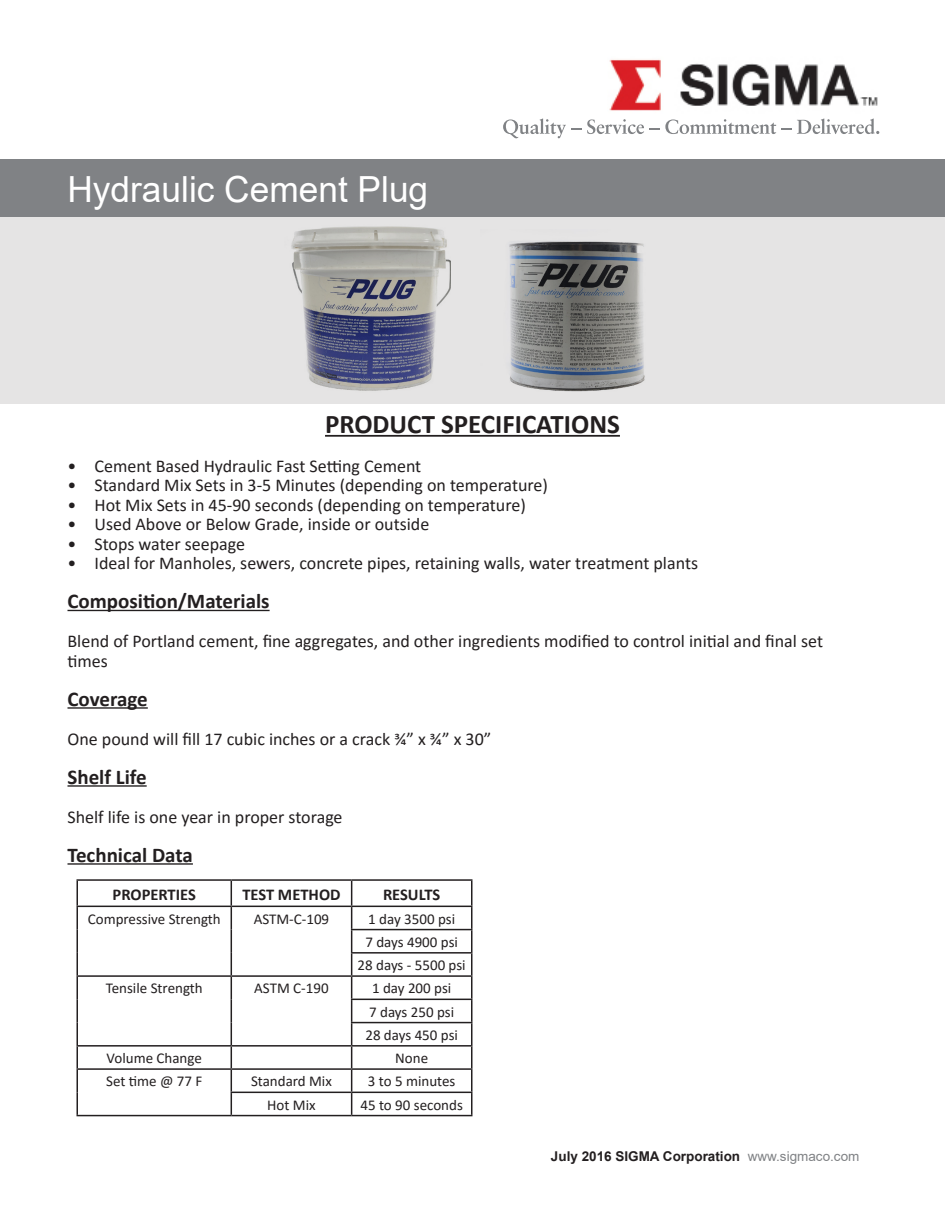
<style>
.page{position:relative;width:945px;height:1215px;background:#fff}
.page>*{position:absolute;margin:0;border:0;box-sizing:border-box;transform-origin:0 0}
.t1{font:36px "Arial";color:#fff}
.t2{font:700 27px "Calibri";color:#231f20}
.t3{font:700 21px "Calibri";color:#231f20}
.t4{font:18px/19.5px "Calibri";color:#231f20}
.t5{font:700 16.5px "Calibri";color:#231f20}
.t6{font:15px "Calibri";color:#231f20}
.t7{font:700 13.5px "Arial";color:#231f20}
.s1{font-weight:400;color:#808285}
</style>
<div class="page">
<hr style="left:325px;top:435px;width:116px;height:2px;background:#231f20">
<hr style="left:441px;top:435px;width:179px;height:2px;background:#231f20">
<img style="left:609px;top:59px;width:269px;height:52px">
<svg style="left:503px;top:118px;width:78px;height:20px"></svg>
<svg style="left:587px;top:119px;width:57px;height:15px"></svg>
<svg style="left:650px;top:119px;width:126px;height:15px"></svg>
<svg style="left:782px;top:118px;width:97px;height:16px"></svg>
<div style="left:0;top:217px;width:945px;height:187px;background:#e5e4e4"></div>
<div style="left:0;top:160px;width:945px;height:57px;background:#808285"></div>
<hr style="left:68px;top:610px;width:202px;height:1px;background:#231f20">
<hr style="left:68px;top:707px;width:80px;height:2px;background:#231f20">
<hr style="left:68px;top:785px;width:79px;height:2px;background:#231f20">
<hr style="left:68px;top:863px;width:125px;height:2px;background:#231f20">
<svg style="left:78px;top:881px;width:393px;height:25px"></svg>
<svg style="left:78px;top:907px;width:393px;height:208px"></svg>
<div style="left:352px;top:906px;width:120px;height:24px;background:#fff"></div>
<hr style="left:76px;top:879px;width:155px;height:2px;background:#231f20">
<hr style="left:76px;top:881px;width:2px;height:25px;background:#231f20">
<hr style="left:231px;top:879px;width:121px;height:2px;background:#231f20">
<hr style="left:352px;top:879px;width:120px;height:2px;background:#231f20">
<hr style="left:76px;top:906px;width:155px;height:1px;background:#231f20">
<hr style="left:76px;top:907px;width:2px;height:23px;background:#231f20">
<hr style="left:231px;top:906px;width:121px;height:1px;background:#231f20">
<hr style="left:352px;top:906px;width:120px;height:1px;background:#231f20">
<hr style="left:76px;top:930px;width:2px;height:23px;background:#231f20">
<hr style="left:351px;top:929px;width:121px;height:1px;background:#231f20">
<hr style="left:76px;top:953px;width:2px;height:22px;background:#231f20">
<hr style="left:351px;top:952px;width:121px;height:2px;background:#231f20">
<hr style="left:76px;top:975px;width:155px;height:2px;background:#231f20">
<hr style="left:76px;top:977px;width:2px;height:22px;background:#231f20">
<hr style="left:231px;top:975px;width:121px;height:2px;background:#231f20">
<hr style="left:352px;top:975px;width:120px;height:2px;background:#231f20">
<hr style="left:76px;top:999px;width:2px;height:24px;background:#231f20">
<hr style="left:351px;top:999px;width:121px;height:1px;background:#231f20">
<hr style="left:76px;top:1023px;width:2px;height:22px;background:#231f20">
<hr style="left:351px;top:1022px;width:121px;height:1px;background:#231f20">
<hr style="left:76px;top:1045px;width:155px;height:2px;background:#231f20">
<hr style="left:76px;top:1047px;width:2px;height:21px;background:#231f20">
<hr style="left:231px;top:1045px;width:121px;height:2px;background:#231f20">
<hr style="left:352px;top:1045px;width:120px;height:2px;background:#231f20">
<hr style="left:76px;top:1068px;width:155px;height:2px;background:#231f20">
<hr style="left:76px;top:1070px;width:2px;height:22px;background:#231f20">
<hr style="left:231px;top:1068px;width:121px;height:2px;background:#231f20">
<hr style="left:352px;top:1068px;width:120px;height:2px;background:#231f20">
<hr style="left:76px;top:1092px;width:2px;height:23px;background:#231f20">
<hr style="left:231px;top:1092px;width:121px;height:1px;background:#231f20">
<svg style="left:231px;top:881px;width:1px;height:234px"></svg>
<hr style="left:352px;top:1092px;width:120px;height:1px;background:#231f20">
<svg style="left:351px;top:881px;width:1px;height:234px"></svg>
<svg style="left:471px;top:881px;width:1px;height:234px"></svg>
<hr style="left:76px;top:1115px;width:155px;height:1px;background:#231f20">
<hr style="left:231px;top:1115px;width:121px;height:1px;background:#231f20">
<hr style="left:352px;top:1115px;width:120px;height:1px;background:#231f20">
<img style="left:291px;top:226px;width:159px;height:165px">
<img style="left:509px;top:241px;width:136px;height:151px">
<p class="t1" style="left:68px;top:164px;width:362px">Hydraulic Cement Plug</p>
<p class="t2" style="left:325px;top:405px;width:296px">PRODUCT SPECIFICATIONS</p>
<p class="t4" style="left:68px;top:455px;width:355px">• Cement Based Hydraulic Fast Setting Cement</p>
<p class="t4" style="left:68px;top:475px;width:482px">• Standard Mix Sets in 3-5 Minutes (depending on temperature)</p>
<p class="t4" style="left:68px;top:494px;width:460px">• Hot Mix Sets in 45-90 seconds (depending on temperature)</p>
<p class="t4" style="left:68px;top:514px;width:363px">• Used Above or Below Grade, inside or outside</p>
<p class="t4" style="left:68px;top:533px;width:179px">• Stops water seepage</p>
<p class="t4" style="left:68px;top:553px;width:632px">• Ideal for Manholes, sewers, concrete pipes, retaining walls, water treatment plants</p>
<p class="t3" style="left:68px;top:586px;width:204px">Composition/Materials</p>
<p class="t4" style="left:68px;top:631px;width:757px">Blend of Portland cement, fine aggregates, and other ingredients modified to control initial and final set times</p>
<p class="t3" style="left:68px;top:684px;width:82px">Coverage</p>
<p class="t4" style="left:68px;top:728px;width:425px">One pound will fill 17 cubic inches or a crack ¾” x ¾” x 30”</p>
<p class="t3" style="left:68px;top:762px;width:81px">Shelf Life</p>
<p class="t4" style="left:68px;top:806px;width:277px">Shelf life is one year in proper storage</p>
<p class="t3" style="left:68px;top:840px;width:127px">Technical Data</p>
<p class="t5" style="left:113px;top:883px;width:85px">PROPERTIES</p>
<p class="t5" style="left:242px;top:883px;width:100px">TEST METHOD</p>
<p class="t5" style="left:383px;top:883px;width:59px">RESULTS</p>
<p class="t6" style="left:88px;top:908px;width:134px">Compressive Strength</p>
<p class="t6" style="left:254px;top:908px;width:77px">ASTM-C-109</p>
<p class="t6" style="left:368px;top:908px;width:88px">1 day 3500 psi</p>
<p class="t6" style="left:365px;top:931px;width:94px">7 days 4900 psi</p>
<p class="t6" style="left:358px;top:955px;width:110px">28 days - 5500 psi</p>
<p class="t6" style="left:106px;top:978px;width:98px">Tensile Strength</p>
<p class="t6" style="left:254px;top:978px;width:76px">ASTM C-190</p>
<p class="t6" style="left:372px;top:978px;width:81px">1 day 200 psi</p>
<p class="t6" style="left:369px;top:1001px;width:86px">7 days 250 psi</p>
<p class="t6" style="left:365px;top:1024px;width:94px">28 days 450 psi</p>
<p class="t6" style="left:107px;top:1048px;width:97px">Volume Change</p>
<p class="t6" style="left:395px;top:1048px;width:34px">None</p>
<p class="t6" style="left:106px;top:1071px;width:98px">Set time @ 77 F</p>
<p class="t6" style="left:251px;top:1071px;width:82px">Standard Mix</p>
<p class="t6" style="left:368px;top:1071px;width:89px">3 to 5 minutes</p>
<p class="t6" style="left:267px;top:1094px;width:50px">Hot Mix</p>
<p class="t6" style="left:360px;top:1094px;width:104px">45 to 90 seconds</p>
<p class="t7" style="left:551px;top:1147px;width:310px">July 2016 SIGMA Corporation <span class="s1">www.sigmaco.com</span></p>
</div>
